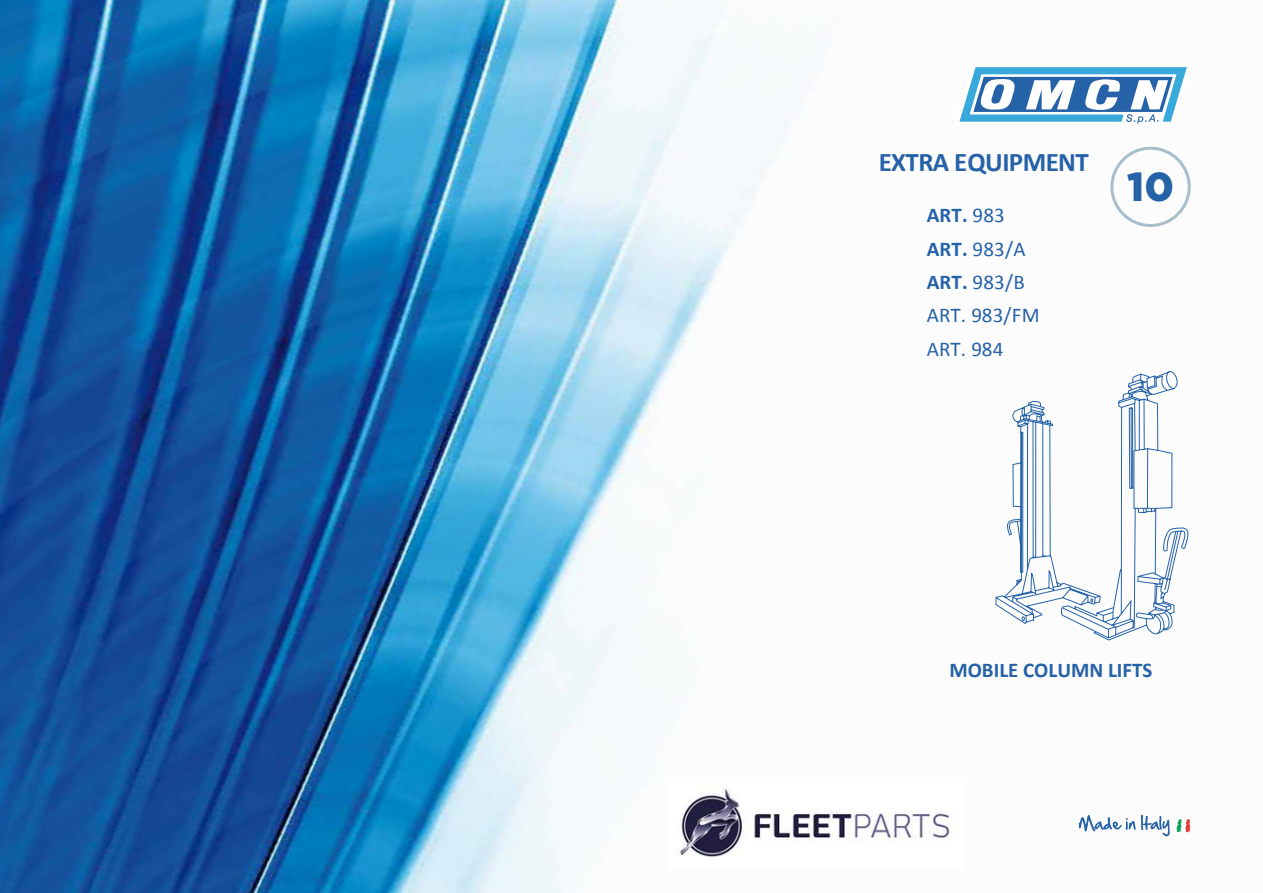
<style>
.page{position:relative;width:1263px;height:893px;background:#fff}
.page>*{position:absolute;margin:0;border:0;box-sizing:border-box;transform-origin:0 0}
.t1{font:900 40.5px "Gotham";color:#2562a8}
.t2{font:700 27px "Calibri";letter-spacing:-.02em;color:#2562a8}
.t3{font:21px/33.3px "Calibri";letter-spacing:.01em;color:#2562a8}
.t4{font:700 21px "Calibri";color:#2562a8}
.s1{font-weight:700}
</style>
<div class="page">
<img style="left:0;top:0;width:1191px;height:893px">
<svg style="left:1079px;top:815px;width:91px;height:21px"></svg>
<svg style="left:1176px;top:819px;width:15px;height:14px"></svg>
<svg style="left:995px;top:331px;width:193px;height:309px"></svg>
<svg style="left:955px;top:64px;width:236px;height:61px"></svg>
<div style="left:1110px;top:147px;width:81px;height:80px;border:3px solid #a8beca;border-radius:50%"></div>
<img style="left:668px;top:784px;width:295px;height:85px">
<p class="t2" style="left:879px;top:144px;width:212px">EXTRA EQUIPMENT</p>
<p class="t3" style="left:927px;top:199px;width:114px"><span class="s1">ART.</span> 983<br><span class="s1">ART.</span> 983/A<br><span class="s1">ART.</span> 983/B<br>ART. 983/FM<br>ART. 984</p>
<h1 class="t1" style="left:1127px;top:164px;width:48px">10</h1>
<p class="t4" style="left:949px;top:657px;width:205px">MOBILE COLUMN LIFTS</p>
</div>
